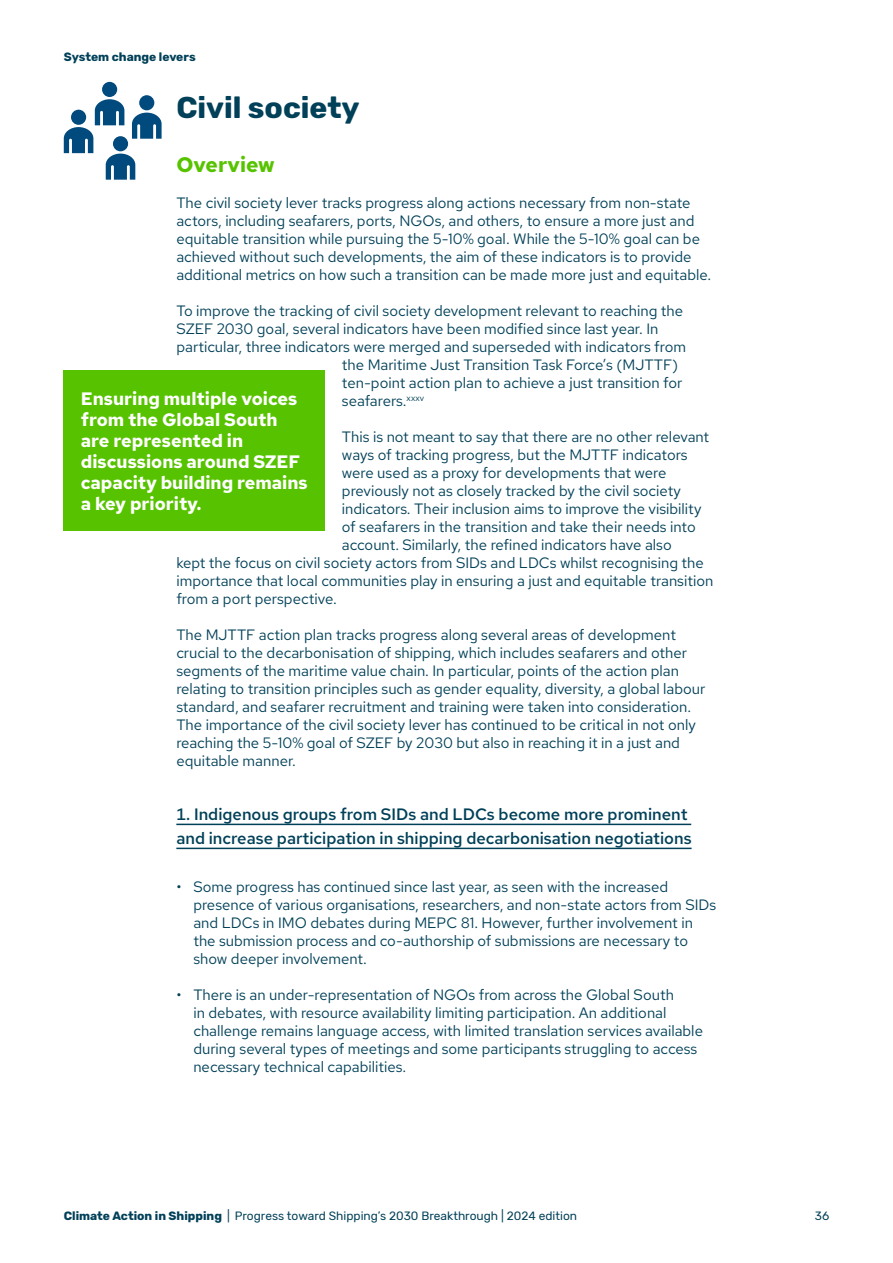
<style>
.page{position:relative;width:893px;height:1263px;background:#fff}
.page>*{position:absolute;margin:0;border:0;box-sizing:border-box;transform-origin:0 0}
.t1{font:700 30px "Rubik";color:#004058}
.t2{font:700 21px "Red Hat Text";color:#57c300}
.t3{font:700 18px/21px "Red Hat Text";color:#fff}
.t4{font:500 16.5px/24px "Red Hat Text";color:#004058}
.t5{font:15px/18px "Red Hat Text";color:#004058}
.t6{font:12px "Rubik";color:#004058}
.t7{font:700 12px "Rubik";color:#004058}
.s1{font-weight:700}
</style>
<div class="page">
<div style="left:102px;top:82px;width:15px;height:15px;background:#004a7e;border-radius:50%"></div>
<svg style="left:139px;top:95px;width:15px;height:15px"></svg>
<svg style="left:64px;top:99px;width:98px;height:81px"></svg>
<hr style="left:176px;top:824px;width:515px;height:1px;background:#004058">
<hr style="left:176px;top:848px;width:516px;height:1px;background:#004058">
<div style="left:64px;top:370px;width:261px;height:160px;background:#57c300"></div>
<p class="t7" style="left:64px;top:50px;width:133px">System change levers</p>
<h1 class="t1" style="left:176px;top:90px;width:185px">Civil society</h1>
<h2 class="t2" style="left:176px;top:150px;width:100px">Overview</h2>
<p class="t5" style="left:176px;top:193px;width:536px">The civil society lever tracks progress along actions necessary from non-state actors, including seafarers, ports, NGOs, and others, to ensure a more just and equitable transition while pursuing the 5-10% goal. While the 5-10% goal can be achieved without such developments, the aim of these indicators is to provide additional metrics on how such a transition can be made more just and equitable.</p>
<p class="t5" style="left:176px;top:301px;width:508px">To improve the tracking of civil society development relevant to reaching the</p>
<p class="t5" style="left:176px;top:319px;width:484px">SZEF 2030 goal, several indicators have been modified since last year. In</p>
<p class="t5" style="left:176px;top:337px;width:511px">particular, three indicators were merged and superseded with indicators from</p>
<p class="t5" style="left:342px;top:355px;width:338px">the Maritime Just Transition Task Force’s (MJTTF)</p>
<p class="t5" style="left:342px;top:373px;width:342px">ten-point action plan to achieve a just transition for</p>
<p class="t5" style="left:342px;top:391px;width:84px">seafarers.<sup>xxxv</sup></p>
<p class="t5" style="left:342px;top:427px;width:369px">This is not meant to say that there are no other relevant</p>
<p class="t5" style="left:342px;top:445px;width:347px">ways of tracking progress, but the MJTTF indicators</p>
<p class="t5" style="left:342px;top:463px;width:326px">were used as a proxy for developments that were</p>
<p class="t5" style="left:342px;top:481px;width:341px">previously not as closely tracked by the civil society</p>
<p class="t5" style="left:342px;top:499px;width:361px">indicators. Their inclusion aims to improve the visibility</p>
<p class="t5" style="left:342px;top:517px;width:355px">of seafarers in the transition and take their needs into</p>
<p class="t5" style="left:342px;top:535px;width:331px">account. Similarly, the refined indicators have also</p>
<p class="t5" style="left:176px;top:553px;width:529px">kept the focus on civil society actors from SIDs and LDCs whilst recognising the</p>
<p class="t5" style="left:176px;top:571px;width:539px">importance that local communities play in ensuring a just and equitable transition</p>
<p class="t5" style="left:176px;top:589px;width:162px">from a port perspective.</p>
<p class="t5" style="left:176px;top:625px;width:531px">The MJTTF action plan tracks progress along several areas of development crucial to the decarbonisation of shipping, which includes seafarers and other segments of the maritime value chain. In particular, points of the action plan relating to transition principles such as gender equality, diversity, a global labour standard, and seafarer recruitment and training were taken into consideration.<br>The importance of the civil society lever has continued to be critical in not only reaching the 5-10% goal of SZEF by 2030 but also in reaching it in a just and equitable manner.</p>
<p class="t4" style="left:176px;top:802px;width:517px">1. Indigenous groups from SIDs and LDCs become more prominent and increase participation in shipping decarbonisation negotiations</p>
<p class="t5" style="left:193px;top:877px;width:524px;text-indent:-17px">• Some progress has continued since last year, as seen with the increased presence of various organisations, researchers, and non-state actors from SIDs and LDCs in IMO debates during MEPC 81. However, further involvement in the submission process and co-authorship of submissions are necessary to show deeper involvement.</p>
<p class="t5" style="left:193px;top:985px;width:511px;text-indent:-17px">• There is an under-representation of NGOs from across the Global South<br>in debates, with resource availability limiting participation. An additional challenge remains language access, with limited translation services available during several types of meetings and some participants struggling to access necessary technical capabilities.</p>
<p class="t3" style="left:81px;top:388px;width:229px">Ensuring multiple voices from the Global South are represented in discussions around SZEF capacity building remains a key priority.</p>
<p class="t6" style="left:64px;top:1209px;width:515px"><span class="s1">Climate Action in Shipping</span> | Progress toward Shipping’s 2030 Breakthrough | 2024 edition</p>
<p class="t6" style="left:815px;top:1209px;width:16px">36</p>
</div>
